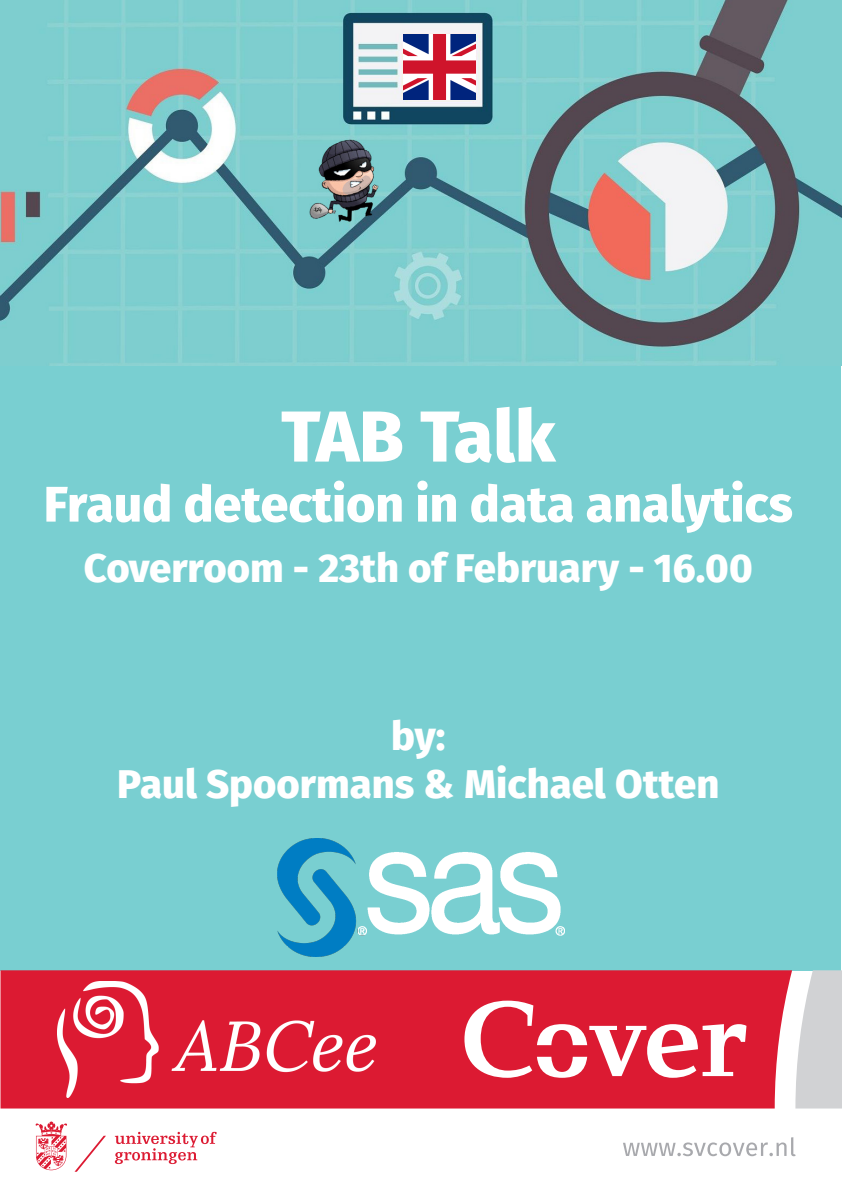
<style>
.page{position:relative;width:842px;height:1191px;background:#fff}
.page>*{position:absolute;margin:0;border:0;box-sizing:border-box;transform-origin:0 0}
.t1{font:800 72px "Fira Sans";color:#fff}
.t2{font:800 50px "Fira Sans";color:#fff}
.t3{font:800 40px "Fira Sans";color:#fff}
</style>
<div class="page">
<div style="left:0;top:0;width:841px;height:970px;background:#79cfd1"></div>
<img style="left:277px;top:839px;width:287px;height:117px">
<img style="left:0;top:0;width:842px;height:366px">
<img style="left:403px;top:35px;width:72px;height:64px">
<svg style="left:36px;top:1121px;width:181px;height:50px"></svg>
<svg style="left:623px;top:1137px;width:173px;height:19px"></svg>
<div style="left:1px;top:970px;width:791px;height:138px;background:#dc1a32"></div>
<svg style="left:795px;top:970px;width:47px;height:138px;background:#d6d7d9"></svg>
<svg style="left:464px;top:1000px;width:282px;height:77px"></svg>
<img style="left:58px;top:981px;width:318px;height:116px">
<p class="t1" style="left:281px;top:374px;width:276px">TAB Talk</p>
<p class="t2" style="left:44px;top:461px;width:751px">Fraud detection in data analytics</p>
<p class="t3" style="left:84px;top:533px;width:670px">Coverroom - 23th of February - 16.00</p>
<p class="t3" style="left:391px;top:701px;width:56px">by:</p>
<p class="t3" style="left:117px;top:749px;width:604px">Paul Spoormans &amp; Michael Otten</p>
</div>
